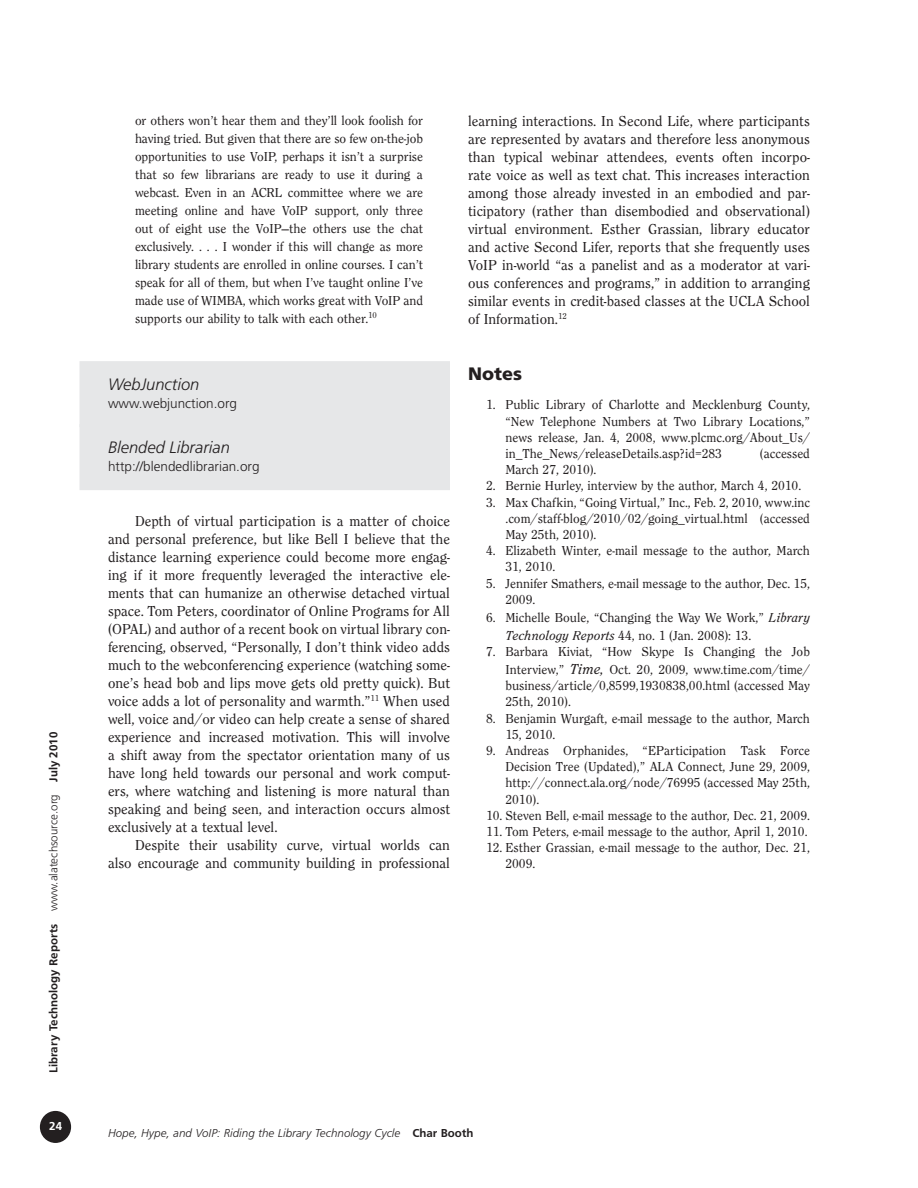
<style>
.page{position:relative;width:918px;height:1188px;background:#fff}
.page>*{position:absolute;margin:0;border:0;box-sizing:border-box;transform-origin:0 0}
.t1{font:900 18px "Frutiger";color:#231f20}
.t2{font:italic 300 16.5px "Frutiger";color:#231f20}
.t3{font:15px/18px "Clearface Regular DTC";color:#231f20;text-align:justify}
.t4{font:13.5px/16.2px "Clearface Regular DTC";color:#231f20}
.t5{font:300 13.5px "Frutiger";color:#231f20}
.t6{font:12px "Frugal Sans Light Italic DTC";color:#231f20}
.t7{font:12px "Frugal Sans Bold DTC";color:#231f20}
.t8{font:12px "Frugal Sans Bold DTC";color:#fff}
.s1{font-family:"Frugal Sans Light DTC"}
.s2{font-family:"Clearface Regular Italic DTC"}
.s3{font-family:"Clearface Regular Italic DTC";font-size:15px}
.s4{font-family:"Frugal Sans Bold DTC"}
</style>
<div class="page">
<div style="left:41px;top:1112px;width:29px;height:30px;background:#231f20;border-radius:50%"></div>
<div style="left:40px;top:1111px;width:31px;height:32px;border:2px solid #231f20;border-radius:50%"></div>
<div style="left:80px;top:361px;width:370px;height:66px;background:#e6e7e8"></div>
<div style="left:80px;top:424px;width:370px;height:66px;background:#e6e7e8"></div>
<p class="t7" style="left:47px;top:1073px;width:342px;rotate:-90deg">Library Technology Reports <span class="s1">www.alatechsource.org</span> July 2010</p>
<p class="t8" style="left:49px;top:1119px;width:14px">24</p>
<p class="t4" style="left:135px;top:111px;width:290px;line-height:18px;text-align:justify">or others won’t hear them and they’ll look foolish for having tried. But given that there are so few on-the-job opportunities to use VoIP, perhaps it isn’t a surprise that so few librarians are ready to use it during a webcast. Even in an ACRL committee where we are meeting online and have VoIP support, only three out of eight use the VoIP—the others use the chat exclusively. . . . I wonder if this will change as more library students are enrolled in online courses. I can’t speak for all of them, but when I’ve taught online I’ve made use of WIMBA, which works great with VoIP and supports our ability to talk with each other.<sup>10</sup></p>
<p class="t2" style="left:108px;top:375px;width:93px">WebJunction</p>
<p class="t5" style="left:108px;top:395px;width:131px">www.webjunction.org</p>
<p class="t2" style="left:108px;top:438px;width:123px">Blended Librarian</p>
<p class="t5" style="left:108px;top:458px;width:153px">http://blendedlibrarian.org</p>
<p class="t3" style="left:108px;top:512px;width:344px;text-indent:27px">Depth of virtual participation is a matter of choice and personal preference, but like Bell I believe that the distance learning experience could become more engag&shy;ing if it more frequently leveraged the interactive ele&shy;ments that can humanize an otherwise detached virtual space. Tom Peters, coordinator of Online Programs for All (OPAL) and author of a recent book on virtual library con&shy;ferencing, observed, “Personally, I don’t think video adds much to the webconferencing experience (watching some&shy;one’s head bob and lips move gets old pretty quick). But voice adds a lot of personality and warmth.”<sup>11</sup> When used well, voice and/or video can help create a sense of shared experience and increased motivation. This will involve a shift away from the spectator orientation many of us have long held towards our personal and work comput&shy;ers, where watching and listening is more natural than speaking and being seen, and interaction occurs almost exclusively at a textual level.</p>
<p class="t3" style="left:108px;top:836px;width:343px;text-align:right">Despite their usability curve, virtual worlds can also encourage and community building in professional</p>
<p class="t3" style="left:468px;top:112px;width:344px">learning interactions. In Second Life, where participants are represented by avatars and therefore less anonymous than typical webinar attendees, events often incorpo&shy;rate voice as well as text chat. This increases interaction among those already invested in an embodied and par&shy;ticipatory (rather than disembodied and observational) virtual environment. Esther Grassian, library educator and active Second Lifer, reports that she frequently uses VoIP in-world “as a panelist and as a moderator at vari&shy;ous conferences and programs,” in addition to arranging similar events in credit-based classes at the UCLA School of Information.<sup>12</sup></p>
<h1 class="t1" style="left:468px;top:363px;width:56px">Notes</h1>
<p class="t4" style="left:505px;top:396px;width:306px;text-align:justify;text-indent:-19px">1. Public Library of Charlotte and Mecklenburg County, “New Telephone Numbers at Two Library Locations,” news release, Jan. 4, 2008, www.plcmc.org/About_Us/ in_The_News/releaseDetails.asp?id=283</p>
<p class="t4" style="left:760px;top:445px;width:52px">(accessed</p>
<p class="t4" style="left:505px;top:461px;width:93px">March 27, 2010).</p>
<p class="t4" style="left:486px;top:477px;width:317px">2. Bernie Hurley, interview by the author, March 4, 2010.</p>
<p class="t4" style="left:505px;top:494px;width:306px;text-align:justify;text-indent:-19px">3. Max Chafkin, “Going Virtual,” Inc., Feb. 2, 2010, www.inc .com/staff-blog/2010/02/going_virtual.html (accessed May 25th, 2010).</p>
<p class="t4" style="left:505px;top:542px;width:306px;text-indent:-19px">4. Elizabeth Winter, e-mail message to the author, March<br>31, 2010.</p>
<p class="t4" style="left:505px;top:575px;width:306px;text-indent:-19px">5. Jennifer Smathers, e-mail message to the author, Dec. 15,<br>2009.</p>
<p class="t4" style="left:505px;top:608px;width:306px;line-height:18px;text-indent:-19px">6. Michelle Boule, “Changing the Way We Work,” <span class="s2">Library<br>Technology Reports</span> 44, no. 1 (Jan. 2008): 13.</p>
<p class="t4" style="left:486px;top:642px;width:326px;line-height:18px;text-align:right">7. Barbara Kiviat, “How Skype Is Changing the Job<br>Interview,” <span class="s3">Time,</span> Oct. 20, 2009, www.time.com/time/</p>
<p class="t4" style="left:505px;top:677px;width:306px">business/article/0,8599,1930838,00.html (accessed May<br>25th, 2010).</p>
<p class="t4" style="left:505px;top:710px;width:306px;text-indent:-19px">8. Benjamin Wurgaft, e-mail message to the author, March<br>15, 2010.</p>
<p class="t4" style="left:505px;top:742px;width:306px;text-align:justify;text-indent:-19px">9. Andreas Orphanides, “EParticipation Task Force Decision Tree (Updated),” ALA Connect, June 29, 2009, http://connect.ala.org/node/76995 (accessed May 25th, 2010).</p>
<p class="t4" style="left:486px;top:807px;width:325px">10. Steven Bell, e-mail message to the author, Dec. 21, 2009.</p>
<p class="t4" style="left:486px;top:823px;width:323px">11. Tom Peters, e-mail message to the author, April 1, 2010.</p>
<p class="t4" style="left:505px;top:839px;width:306px;text-indent:-19px">12. Esther Grassian, e-mail message to the author, Dec. 21,<br>2009.</p>
<p class="t6" style="left:108px;top:1126px;width:367px">Hope, Hype, and VoIP: Riding the Library Technology Cycle <span class="s4">Char Booth</span></p>
</div>
